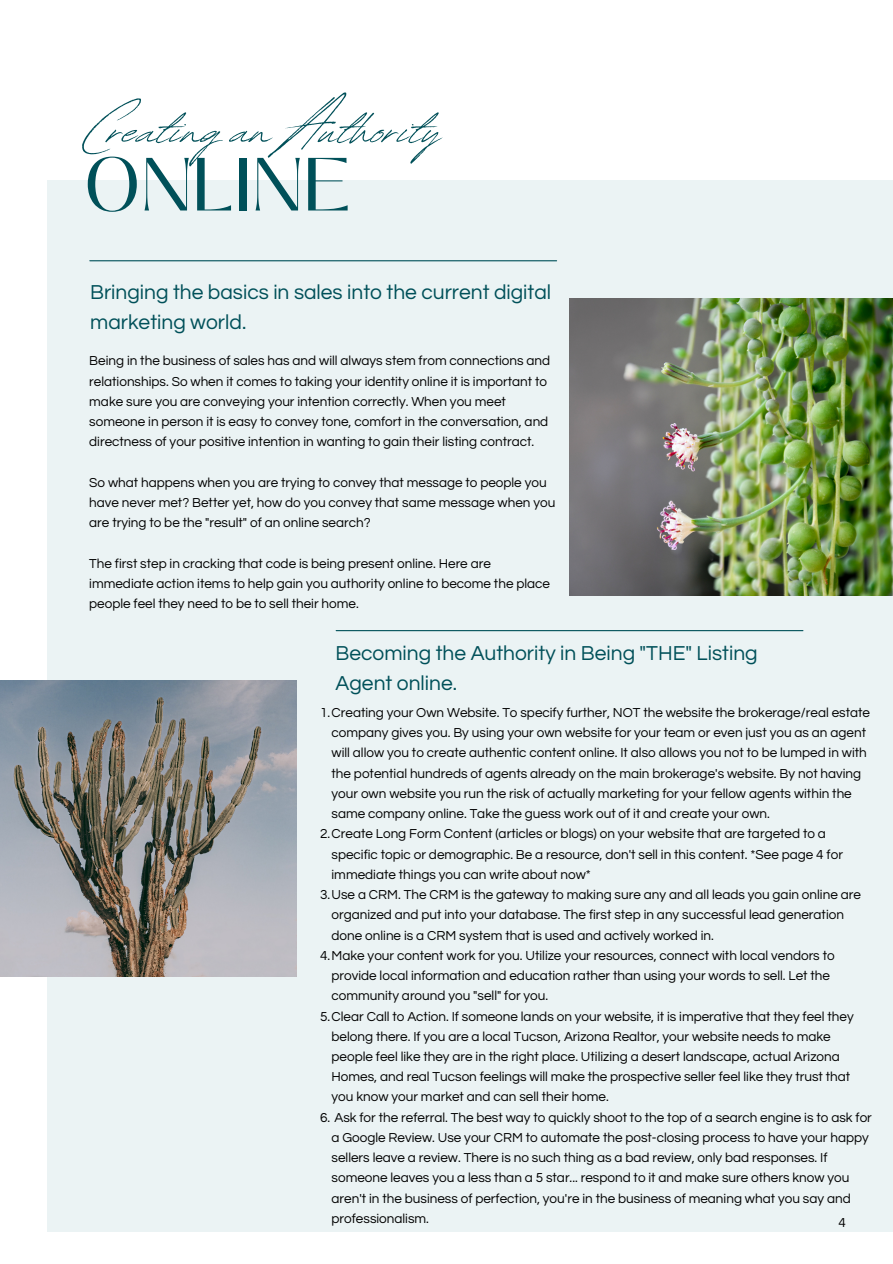
<style>
.page{position:relative;width:893px;height:1264px;background:#fff}
.page>*{position:absolute;margin:0;border:0;box-sizing:border-box;transform-origin:0 0}
.t1{font:75px "Black Mango";color:#005059}
.t2{font:69.75px "Revive 80 Signature";color:#005059}
.t3{font:21px/30.3px "Questrial";color:#005059}
.t4{font:13.5px/20.2px "Questrial";color:#000}
</style>
<div class="page">
<div style="left:47px;top:180px;width:845px;height:1051px;background:#ebf3f4"></div>
<img style="left:0;top:680px;width:296px;height:296px">
<hr style="left:336px;top:630px;width:466px;height:1px;background:#005059">
<img style="left:569px;top:299px;width:323px;height:296px">
<hr style="left:90px;top:260px;width:466px;height:1px;background:#005059">
<p class="t2" style="left:84px;top:77px;width:359px">Creating an Authority</p>
<p class="t1" style="left:84px;top:128px;width:269px">ONLINE</p>
<p class="t3" style="left:90px;top:277px;width:462px">Bringing the basics in sales into the current digital marketing world.</p>
<p class="t4" style="left:89px;top:351px;width:462px">Being in the business of sales has and will always stem from connections and relationships. So when it comes to taking your identity online it is important to make sure you are conveying your intention correctly. When you meet someone in person it is easy to convey tone, comfort in the conversation, and directness of your positive intention in wanting to gain their listing contract.</p>
<p class="t4" style="left:89px;top:472px;width:467px">So what happens when you are trying to convey that message to people you have never met? Better yet, how do you convey that same message when you are trying to be the "result" of an online search?</p>
<p class="t4" style="left:89px;top:553px;width:462px">The first step in cracking that code is being present online. Here are immediate action items to help gain you authority online to become the place people feel they need to be to sell their home.</p>
<p class="t3" style="left:335px;top:638px;width:423px">Becoming the Authority in Being "THE" Listing<br>Agent online.</p>
<p class="t4" style="left:331px;top:702px;width:540px;text-indent:-11px">1.Creating your Own Website. To specify further, NOT the website the brokerage/real estate company gives you. By using your own website for your team or even just you as an agent will allow you to create authentic content online. It also allows you not to be lumped in with the potential hundreds of agents already on the main brokerage's website. By not having your own website you run the risk of actually marketing for your fellow agents within the same company online. Take the guess work out of it and create your own.</p>
<p class="t4" style="left:331px;top:824px;width:513px;text-indent:-11px">2.Create Long Form Content (articles or blogs) on your website that are targeted to a specific topic or demographic. Be a resource, don't sell in this content. *See page 4 for immediate things you can write about now*</p>
<p class="t4" style="left:331px;top:884px;width:531px;text-indent:-11px">3.Use a CRM. The CRM is the gateway to making sure any and all leads you gain online are organized and put into your database. The first step in any successful lead generation done online is a CRM system that is used and actively worked in.</p>
<p class="t4" style="left:331px;top:945px;width:504px;text-indent:-11px">4.Make your content work for you. Utilize your resources, connect with local vendors to provide local information and education rather than using your words to sell. Let the community around you "sell" for you.</p>
<p class="t4" style="left:331px;top:1006px;width:523px;text-indent:-11px">5.Clear Call to Action. If someone lands on your website, it is imperative that they feel they belong there. If you are a local Tucson, Arizona Realtor, your website needs to make people feel like they are in the right place. Utilizing a desert landscape, actual Arizona Homes, and real Tucson feelings will make the prospective seller feel like they trust that you know your market and can sell their home.</p>
<p class="t4" style="left:331px;top:1107px;width:542px;text-indent:-11px">6. Ask for the referral. The best way to quickly shoot to the top of a search engine is to ask for a Google Review. Use your CRM to automate the post-closing process to have your happy sellers leave a review. There is no such thing as a bad review, only bad responses. If someone leaves you a less than a 5 star... respond to it and make sure others know you aren't in the business of perfection, you're in the business of meaning what you say and professionalism.</p>
<p class="t4" style="left:838px;top:1212px;width:9px">4</p>
</div>
